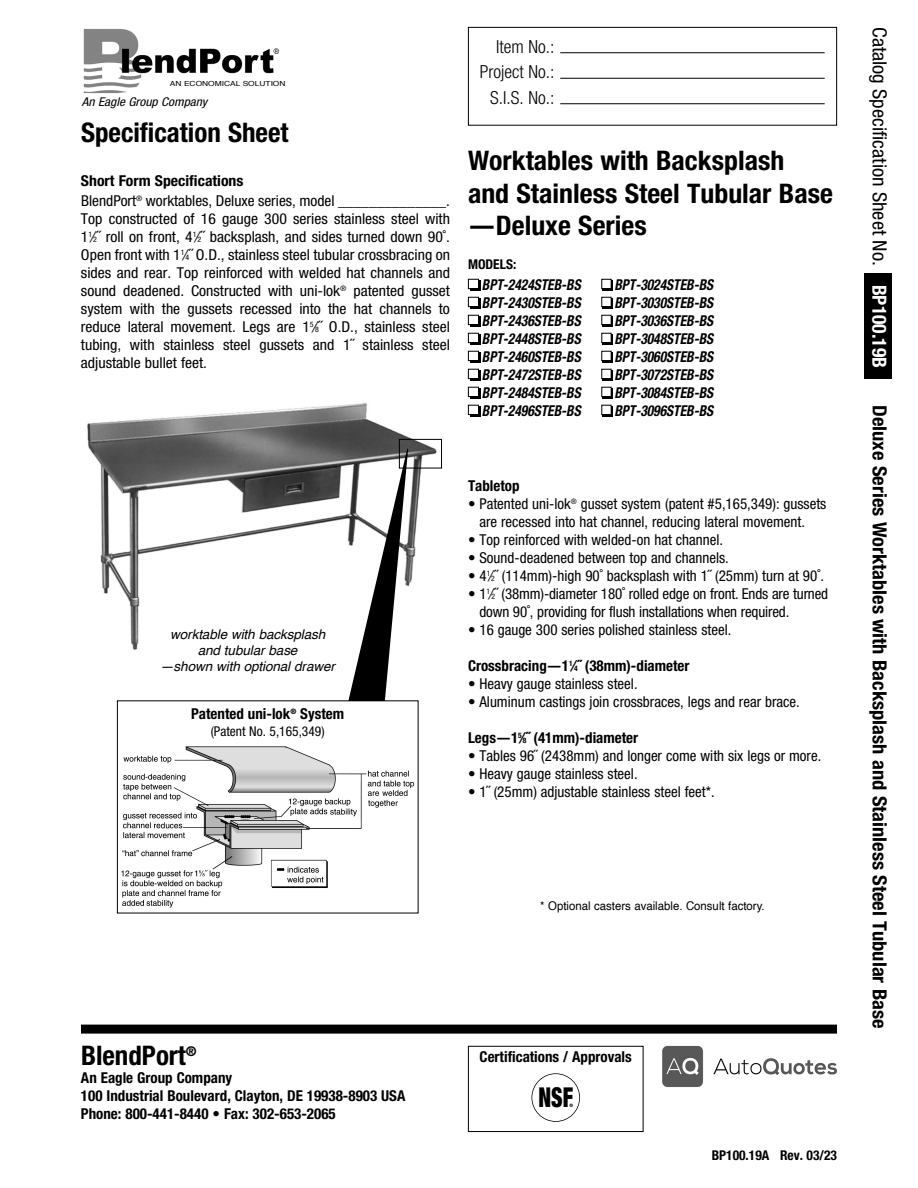
<style>
.page{position:relative;width:918px;height:1188px;background:#fff}
.page>*{position:absolute;margin:0;border:0;box-sizing:border-box;transform-origin:0 0}
.t1{font:900 condensed 27.45px "Helvetica Neue LT Pro";color:#000;scale:.78 1}
.t2{font:700 condensed 27px/32.4px "Helvetica Neue LT Pro";color:#000}
.t3{font:700 condensed 19.5px "Helvetica Neue LT Pro";color:#000;scale:1.05 1}
.t4{font:condensed 19.5px "Helvetica Neue LT Pro";color:#000;scale:1.05 1}
.t5{font:300 condensed 18px/25.5px "Helvetica Neue LT Pro";color:#000;text-align:right}
.t6{font:condensed 15px/18px "Helvetica Neue LT Pro";color:#000}
.t7{font:condensed 15px/18px "Helvetica Neue LT Pro";color:#000;text-align:justify;scale:1.05 1}
.t8{font:italic 700 condensed 15px/18px "Helvetica Neue LT Pro";color:#000;text-align:justify;scale:.9 1}
.t9{font:700 condensed 15px/18px "Helvetica Neue LT Pro";color:#000}
.t10{font:italic 13.5px/16.2px "Helvetica";letter-spacing:-.01em;color:#000;text-align:center}
.t11{font:700 condensed 13.5px "Helvetica Neue LT Pro";color:#000}
.t12{font:condensed 13.5px "Helvetica Neue LT Pro";color:#000}
.t13{font:italic condensed 12.15px "Helvetica Neue LT Pro";color:#000;scale:1.1 1}
.t14{font:12px "Helvetica";color:#000;scale:.95 1}
.t15{font:7.05px "Helvetica";color:#000;scale:1.2 1}
.t16{font:900 condensed 4.65px "Helvetica Neue LT Pro";color:#000}
.s1{font-weight:700}
.s2{font-size:7.5px}
.s3{font-weight:700;color:#fff}
</style>
<div class="page">
<div style="left:81px;top:1025px;width:756px;height:9px;background:#000"></div>
<img style="left:83px;top:29px;width:196px;height:65px">
<img style="left:662px;top:1045px;width:175px;height:42px">
<div style="left:468px;top:1046px;width:175px;height:86px;border:1px solid #000"></div>
<div style="left:532px;top:1073px;width:48px;height:49px;border:2px solid #000;border-radius:50%"></div>
<div style="left:603px;top:280px;width:10px;height:11px;background:#000"></div>
<div style="left:602px;top:280px;width:9px;height:8px;background:#fff"></div>
<div style="left:601px;top:279px;width:11px;height:10px;border:1px solid #000"></div>
<div style="left:603px;top:298px;width:10px;height:11px;background:#000"></div>
<div style="left:602px;top:298px;width:9px;height:8px;background:#fff"></div>
<div style="left:601px;top:297px;width:11px;height:10px;border:1px solid #000"></div>
<div style="left:603px;top:316px;width:10px;height:11px;background:#000"></div>
<div style="left:602px;top:316px;width:9px;height:8px;background:#fff"></div>
<div style="left:601px;top:315px;width:11px;height:10px;border:1px solid #000"></div>
<div style="left:603px;top:334px;width:10px;height:10px;background:#000"></div>
<div style="left:602px;top:334px;width:9px;height:8px;background:#fff"></div>
<div style="left:601px;top:333px;width:11px;height:10px;border:1px solid #000"></div>
<div style="left:603px;top:352px;width:10px;height:10px;background:#000"></div>
<div style="left:602px;top:352px;width:9px;height:8px;background:#fff"></div>
<div style="left:601px;top:351px;width:11px;height:10px;border:1px solid #000"></div>
<div style="left:603px;top:370px;width:10px;height:10px;background:#000"></div>
<div style="left:602px;top:370px;width:9px;height:8px;background:#fff"></div>
<div style="left:601px;top:369px;width:11px;height:10px;border:1px solid #000"></div>
<div style="left:603px;top:388px;width:10px;height:10px;background:#000"></div>
<div style="left:602px;top:388px;width:9px;height:8px;background:#fff"></div>
<div style="left:601px;top:387px;width:11px;height:10px;border:1px solid #000"></div>
<div style="left:603px;top:406px;width:10px;height:10px;background:#000"></div>
<div style="left:602px;top:406px;width:9px;height:8px;background:#fff"></div>
<div style="left:601px;top:405px;width:11px;height:10px;border:1px solid #000"></div>
<div style="left:470px;top:280px;width:10px;height:11px;background:#000"></div>
<div style="left:469px;top:280px;width:9px;height:8px;background:#fff"></div>
<div style="left:468px;top:279px;width:11px;height:10px;border:1px solid #000"></div>
<div style="left:470px;top:298px;width:10px;height:11px;background:#000"></div>
<div style="left:469px;top:298px;width:9px;height:8px;background:#fff"></div>
<div style="left:468px;top:297px;width:11px;height:10px;border:1px solid #000"></div>
<div style="left:470px;top:316px;width:10px;height:11px;background:#000"></div>
<div style="left:469px;top:316px;width:9px;height:8px;background:#fff"></div>
<div style="left:468px;top:315px;width:11px;height:10px;border:1px solid #000"></div>
<div style="left:470px;top:334px;width:10px;height:10px;background:#000"></div>
<div style="left:469px;top:334px;width:9px;height:8px;background:#fff"></div>
<div style="left:468px;top:333px;width:11px;height:10px;border:1px solid #000"></div>
<div style="left:470px;top:352px;width:10px;height:10px;background:#000"></div>
<div style="left:469px;top:352px;width:9px;height:8px;background:#fff"></div>
<div style="left:468px;top:351px;width:11px;height:10px;border:1px solid #000"></div>
<div style="left:470px;top:370px;width:10px;height:10px;background:#000"></div>
<div style="left:469px;top:370px;width:9px;height:8px;background:#fff"></div>
<div style="left:468px;top:369px;width:11px;height:10px;border:1px solid #000"></div>
<div style="left:470px;top:388px;width:10px;height:10px;background:#000"></div>
<div style="left:469px;top:388px;width:9px;height:8px;background:#fff"></div>
<div style="left:468px;top:387px;width:11px;height:10px;border:1px solid #000"></div>
<div style="left:470px;top:406px;width:10px;height:10px;background:#000"></div>
<div style="left:469px;top:406px;width:9px;height:8px;background:#fff"></div>
<div style="left:468px;top:405px;width:11px;height:10px;border:1px solid #000"></div>
<img style="left:87px;top:403px;width:351px;height:247px">
<div style="left:864px;top:274px;width:28px;height:105px;background:#000"></div>
<div style="left:468px;top:27px;width:369px;height:99px;border:1px solid #000"></div>
<hr style="left:560px;top:78px;width:265px;height:1px;background:#000">
<hr style="left:560px;top:52px;width:265px;height:1px;background:#000">
<hr style="left:560px;top:103px;width:265px;height:1px;background:#000">
<div style="left:399px;top:439px;width:43px;height:29px;border:1px solid #000"></div>
<svg style="left:344px;top:449px;width:64px;height:251px"></svg>
<img style="left:121px;top:746px;width:294px;height:162px">
<p class="t15" style="left:170px;top:81px;width:98px">AN ECONOMICAL SOLUTION</p>
<p class="t13" style="left:82px;top:95px;width:116px">An Eagle Group Company</p>
<h2 class="t2" style="left:81px;top:119px;width:209px">Specification Sheet</h2>
<p class="t6" style="left:81px;top:172px;width:370px;line-height:20.1px"><span class="s1">Short Form Specifications<br></span>BlendPort<sup>®</sup> worktables, Deluxe series, model ______________.</p>
<p class="t7" style="left:81px;top:211px;width:353px">Top constructed of 16 gauge 300 series stainless steel with 1<sup>1</sup>⁄<span class="s2">2</span>˝ roll on front, 4<sup>1</sup>⁄<span class="s2">2</span>˝ backsplash, and sides turned down 90˚.<br>Open front with 1<sup>1</sup>⁄<span class="s2">4</span>˝ O.D., stainless steel tubular crossbracing on sides and rear. Top reinforced with welded hat channels and sound deadened. Constructed with uni-lok<sup>®</sup> patented gusset system with the gussets recessed into the hat channels to reduce lateral movement. Legs are 1<sup>5</sup>⁄<span class="s2">8</span>˝ O.D., stainless steel tubing, with stainless steel gussets and 1˝ stainless steel adjustable bullet feet.</p>
<p class="t5" style="left:480px;top:34px;width:76px">Item No.:<br>Project No.:<br>S.I.S. No.:</p>
<h2 class="t2" style="left:468px;top:147px;width:366px">Worktables with Backsplash<br>and Stainless Steel Tubular Base —Deluxe Series</h2>
<p class="t11" style="left:468px;top:259px;width:50px">MODELS:</p>
<p class="t8" style="left:482px;top:275px;width:111px">BPT-2424STEB-BS BPT-2430STEB-BS BPT-2436STEB-BS BPT-2448STEB-BS BPT-2460STEB-BS BPT-2472STEB-BS BPT-2484STEB-BS BPT-2496STEB-BS</p>
<p class="t8" style="left:614px;top:275px;width:111px">BPT-3024STEB-BS BPT-3030STEB-BS BPT-3036STEB-BS BPT-3048STEB-BS BPT-3060STEB-BS BPT-3072STEB-BS BPT-3084STEB-BS BPT-3096STEB-BS</p>
<p class="t10" style="left:160px;top:627px;width:176px">worktable with backsplash and tubular base<br>—shown with optional drawer</p>
<p class="t9" style="left:191px;top:706px;width:155px">Patented uni-lok<sup>®</sup> System</p>
<p class="t12" style="left:211px;top:726px;width:115px">(Patent No. 5,165,349)</p>
<p class="t9" style="left:468px;top:478px;width:53px">Tabletop</p>
<p class="t6" style="left:479px;top:496px;width:348px;text-indent:-11px">• Patented uni-lok<sup>®</sup> gusset system (patent #5,165,349): gussets are recessed into hat channel, reducing lateral movement.</p>
<p class="t6" style="left:468px;top:532px;width:257px">• Top reinforced with welded-on hat channel.</p>
<p class="t6" style="left:468px;top:550px;width:262px">• Sound-deadened between top and channels.</p>
<p class="t6" style="left:468px;top:568px;width:358px">• 4<sup>1</sup>⁄<span class="s2">2</span>˝ (114mm)-high 90˚ backsplash with 1˝ (25mm) turn at 90˚.</p>
<p class="t6" style="left:479px;top:586px;width:350px;text-indent:-11px">• 1<sup>1</sup>⁄<span class="s2">2</span>˝ (38mm)-diameter 180˚ rolled edge on front. Ends are turned down 90˚, providing for flush installations when required.</p>
<p class="t6" style="left:468px;top:622px;width:265px">• 16 gauge 300 series polished stainless steel.</p>
<p class="t9" style="left:468px;top:658px;width:223px">Crossbracing—1<sup>1</sup>⁄<span class="s2">4</span>˝ (38mm)-diameter</p>
<p class="t6" style="left:468px;top:676px;width:171px">• Heavy gauge stainless steel.</p>
<p class="t6" style="left:468px;top:694px;width:333px">• Aluminum castings join crossbraces, legs and rear brace.</p>
<p class="t9" style="left:468px;top:730px;width:172px">Legs—1<sup>5</sup>⁄<span class="s2">8</span>˝ (41mm)-diameter</p>
<p class="t6" style="left:468px;top:748px;width:355px">• Tables 96˝ (2438mm) and longer come with six legs or more.</p>
<p class="t6" style="left:468px;top:766px;width:171px">• Heavy gauge stainless steel.</p>
<p class="t6" style="left:468px;top:784px;width:248px">• 1˝ (25mm) adjustable stainless steel feet*.</p>
<p class="t14" style="left:540px;top:901px;width:238px">* Optional casters available. Consult factory.</p>
<h2 class="t2" style="left:81px;top:1042px;width:117px">BlendPort<sup>®</sup></h2>
<p class="t9" style="left:81px;top:1070px;width:326px">An Eagle Group Company<br>100 Industrial Boulevard, Clayton, DE 19938-8903 USA<br>Phone: 800-441-8440 • Fax: 302-653-2065</p>
<p class="t9" style="left:480px;top:1049px;width:154px">Certifications / Approvals</p>
<h1 class="t1" style="left:538px;top:1081px;width:46px">NSF</h1>
<p class="t16" style="left:569px;top:1102px;width:5px">®</p>
<p class="t11" style="left:712px;top:1151px;width:127px">BP100.19A Rev. 03/23</p>
<h3 class="t4" style="left:887px;top:27px;width:326px;rotate:90deg">Catalog Specification Sheet No. <span class="s3">BP100.19B</span></h3>
<h3 class="t3" style="left:887px;top:405px;width:595px;rotate:90deg">Deluxe Series Worktables with Backsplash and Stainless Steel Tubular Base</h3>
</div>
